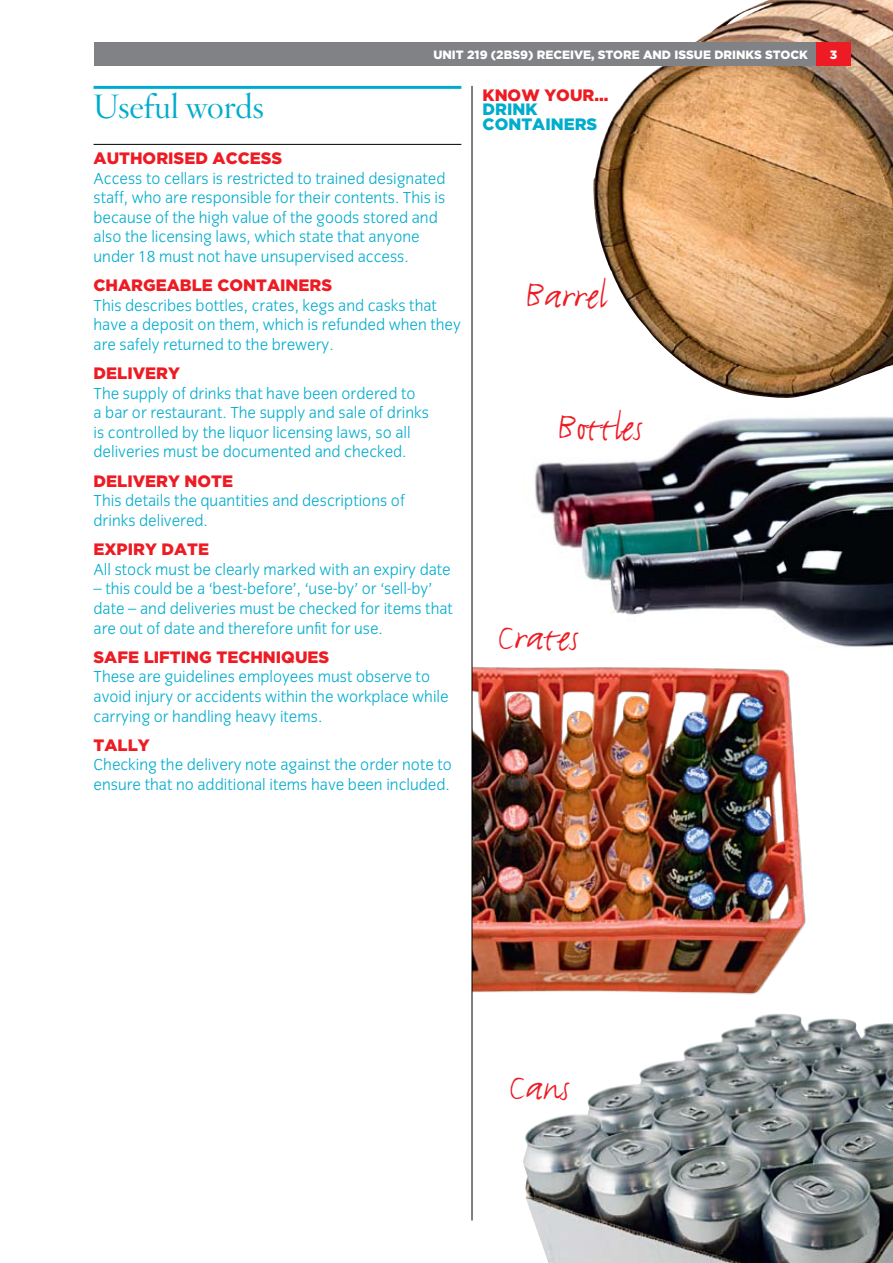
<style>
.page{position:relative;width:893px;height:1263px;background:#fff}
.page>*{position:absolute;margin:0;border:0;box-sizing:border-box;transform-origin:0 0}
.t1{font:42px "Justlefthand";color:#ed1c24}
.t2{font:300 33px "Hoefler Titling";color:#00accd}
.t3{font:300 16.5px/19.5px "Congress Sans";color:#00accd}
.t4{font:900 16.5px "Gotham";color:#ed1c24}
.t5{font:900 16.5px/14.7px "Gotham";color:#00accd}
.t6{font:900 12px "Gotham";color:#fff}
</style>
<div class="page">
<hr style="left:94px;top:86px;width:367px;height:3px;background:#00accd">
<hr style="left:94px;top:144px;width:367px;height:1px;background:#000">
<img style="left:593px;top:0;width:300px;height:398px">
<img style="left:534px;top:416px;width:359px;height:231px">
<img style="left:523px;top:1017px;width:370px;height:246px">
<div style="left:94px;top:43px;width:756px;height:23px;background:#808285"></div>
<div style="left:816px;top:43px;width:34px;height:23px;background:#ed1c24"></div>
<img style="left:473px;top:666px;width:333px;height:351px">
<hr style="left:472px;top:86px;width:1px;height:1134px;background:#000">
<p class="t6" style="left:433px;top:47px;width:254px">UNIT 219 (2BS9) RECEIVE, STORE AND ISSU</p>
<p class="t6" style="left:703px;top:47px;width:106px">E DRINKS STOCK</p>
<p class="t6" style="left:830px;top:47px;width:9px">3</p>
<h2 class="t2" style="left:94px;top:81px;width:172px">Useful words</h2>
<p class="t4" style="left:94px;top:149px;width:179px">AUTHORISED ACCESS</p>
<p class="t3" style="left:94px;top:169px;width:353px">Access to cellars is restricted to trained designated staff, who are responsible for their contents. This is because of the high value of the goods stored and also the licensing laws, which state that anyone under 18 must not have unsupervised access.</p>
<p class="t4" style="left:94px;top:276px;width:228px">CHARGEABLE CONTAINERS</p>
<p class="t3" style="left:94px;top:296px;width:369px">This describes bottles, crates, kegs and casks that have a deposit on them, which is refunded when they are safely returned to the brewery.</p>
<p class="t4" style="left:94px;top:364px;width:88px">DELIVERY</p>
<p class="t3" style="left:94px;top:384px;width:337px">The supply of drinks that have been ordered to<br>a bar or restaurant. The supply and sale of drinks is controlled by the liquor licensing laws, so all deliveries must be documented and checked.</p>
<p class="t4" style="left:94px;top:471px;width:141px">DELIVERY NOTE</p>
<p class="t3" style="left:94px;top:491px;width:313px">This details the quantities and descriptions of drinks delivered.</p>
<p class="t4" style="left:94px;top:540px;width:117px">EXPIRY DATE</p>
<p class="t3" style="left:94px;top:560px;width:359px">All stock must be clearly marked with an expiry date</p>
<p class="t3" style="left:94px;top:579px;width:361px">– this could be a ‘best-before’, ‘use-by’ or ‘sell-by’ date – and deliveries must be checked for items that are out of date and therefore unfit for use.</p>
<p class="t4" style="left:94px;top:647px;width:237px">SAFE LIFTING TECHNIQUES</p>
<p class="t3" style="left:94px;top:667px;width:357px">These are guidelines employees must observe to avoid injury or accidents within the workplace while carrying or handling heavy items.</p>
<p class="t4" style="left:94px;top:735px;width:58px">TALLY</p>
<p class="t3" style="left:94px;top:755px;width:360px">Checking the delivery note against the order note to ensure that no additional items have been included.</p>
<p class="t4" style="left:483px;top:85px;width:127px">KNOW YOUR...</p>
<p class="t5" style="left:483px;top:102px;width:104px">DRINK<br>CONTAINERS</p>
<h1 class="t1" style="left:525px;top:271px;width:82px">Barrel</h1>
<h1 class="t1" style="left:557px;top:403px;width:87px">Bottles</h1>
<h1 class="t1" style="left:497px;top:614px;width:83px">Crates</h1>
<h1 class="t1" style="left:509px;top:1063px;width:62px">Cans</h1>
</div>
